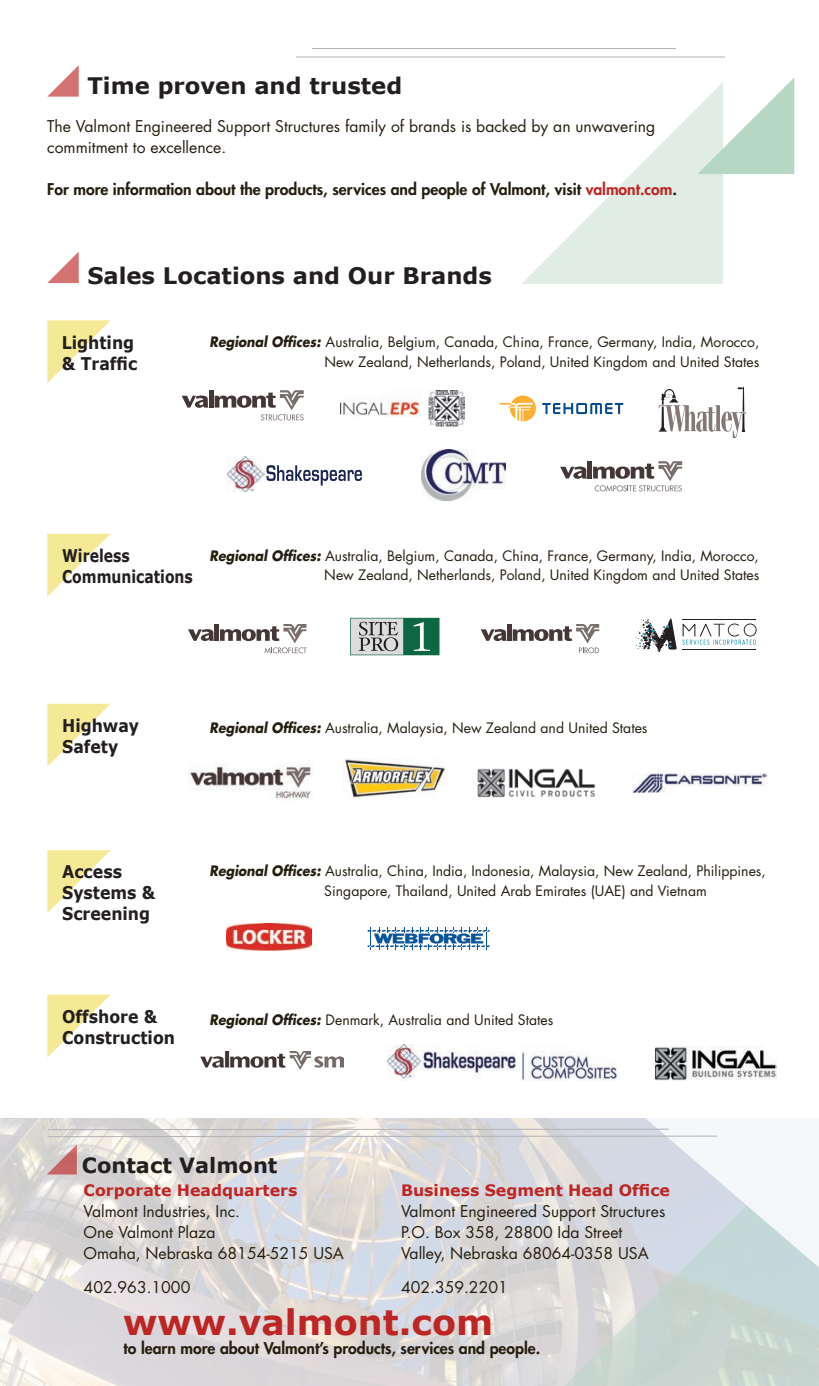
<style>
.page{position:relative;width:819px;height:1386px;background:#fff}
.page>*{position:absolute;margin:0;border:0;box-sizing:border-box;transform-origin:0 0}
.t1{font:700 35px "Verdana";color:#be2525}
.t2{font:700 22.75px "Verdana";color:#231f20}
.t3{font:700 21px "Verdana";color:#231f20}
.t4{font:700 17.5px/21px "Verdana";color:#231f20;scale:.9 1}
.t5{font:700 17.5px/21px "Verdana";color:#231f20;scale:.8 1}
.t6{font:15.75px/21px "Futura Std";color:#251d0e}
.t7{font:800 15.75px "Futura Std";color:#251d0e}
.t8{font:700 15.75px "Verdana";color:#be2525}
.t9{font:14px/19.2px "Futura";color:#251d0e;text-align:right}
.s1{color:#be2525}
.s2{font-weight:700;font-style:italic}
</style>
<div class="page">
<svg style="left:522px;top:78px;width:272px;height:206px"></svg>
<img style="left:0;top:1118px;width:564px;height:268px">
<svg style="left:47px;top:65px;width:32px;height:32px"></svg>
<hr style="left:296px;top:57px;width:429px;height:1px;background:#b2b3b7">
<hr style="left:312px;top:48px;width:364px;height:1px;background:#b2b3b7">
<svg style="left:564px;top:1268px;width:255px;height:118px;background:#ccd7d3"></svg>
<svg style="left:47px;top:1118px;width:772px;height:150px;background:#dcdcde"></svg>
<hr style="left:48px;top:1129px;width:621px;height:1px;background:#b2b3b7">
<svg style="left:47px;top:252px;width:32px;height:31px"></svg>
<svg style="left:350px;top:618px;width:90px;height:37px;background:#7a9d8f"></svg>
<svg style="left:481px;top:629px;width:26px;height:12px"></svg>
<div style="left:507px;top:624px;width:5px;height:17px;background:#453638"></div>
<svg style="left:513px;top:624px;width:86px;height:29px"></svg>
<svg style="left:188px;top:629px;width:26px;height:12px"></svg>
<hr style="left:215px;top:624px;width:4px;height:17px;background:#453638">
<svg style="left:220px;top:624px;width:87px;height:29px"></svg>
<svg style="left:636px;top:618px;width:121px;height:34px"></svg>
<svg style="left:47px;top:534px;width:64px;height:63px"></svg>
<img style="left:226px;top:924px;width:85px;height:26px">
<svg style="left:368px;top:927px;width:122px;height:23px"></svg>
<svg style="left:47px;top:850px;width:64px;height:63px"></svg>
<img style="left:340px;top:390px;width:124px;height:37px">
<svg style="left:500px;top:396px;width:36px;height:25px"></svg>
<svg style="left:542px;top:403px;width:81px;height:11px"></svg>
<svg style="left:658px;top:387px;width:88px;height:52px"></svg>
<svg style="left:182px;top:396px;width:26px;height:12px"></svg>
<div style="left:209px;top:390px;width:5px;height:18px;background:#453638"></div>
<svg style="left:215px;top:390px;width:89px;height:30px"></svg>
<svg style="left:47px;top:320px;width:64px;height:63px"></svg>
<img style="left:228px;top:457px;width:36px;height:35px">
<svg style="left:266px;top:465px;width:96px;height:21px"></svg>
<img style="left:421px;top:450px;width:85px;height:51px">
<svg style="left:560px;top:467px;width:27px;height:12px"></svg>
<div style="left:587px;top:461px;width:5px;height:18px;background:#453638"></div>
<svg style="left:593px;top:461px;width:89px;height:30px"></svg>
<svg style="left:47px;top:704px;width:64px;height:63px"></svg>
<img style="left:343px;top:758px;width:104px;height:39px">
<img style="left:188px;top:764px;width:125px;height:36px">
<img style="left:632px;top:774px;width:134px;height:19px">
<img style="left:477px;top:768px;width:119px;height:29px">
<img style="left:200px;top:1052px;width:143px;height:18px">
<svg style="left:47px;top:995px;width:63px;height:63px"></svg>
<img style="left:388px;top:1045px;width:229px;height:36px">
<img style="left:655px;top:1047px;width:121px;height:34px">
<h2 class="t2" style="left:87px;top:71px;width:316px">Time proven and trusted</h2>
<p class="t6" style="left:47px;top:116px;width:610px">The Valmont Engineered Support Structures family of brands is backed by an unwavering commitment to excellence.</p>
<p class="t7" style="left:47px;top:180px;width:631px">For more information about the products, services and people of Valmont, visit <span class="s1">valmont.com</span>.</p>
<h2 class="t2" style="left:87px;top:261px;width:406px">Sales Locations and Our Brands</h2>
<p class="t4" style="left:62px;top:332px;width:85px">Lighting &amp; Traffic</p>
<p class="t9" style="left:210px;top:333px;width:551px"><span class="s2">Regional Offices:</span> Australia, Belgium, Canada, China, France, Germany, India, Morocco,<br>New Zealand, Netherlands, Poland, United Kingdom and United States</p>
<p class="t5" style="left:62px;top:545px;width:165px">Wireless<br>Communications</p>
<p class="t9" style="left:210px;top:546px;width:551px"><span class="s2">Regional Offices:</span> Australia, Belgium, Canada, China, France, Germany, India, Morocco,<br>New Zealand, Netherlands, Poland, United Kingdom and United States</p>
<p class="t4" style="left:62px;top:715px;width:87px">Highway<br>Safety</p>
<p class="t9" style="left:210px;top:718px;width:439px"><span class="s2">Regional Offices:</span> Australia, Malaysia, New Zealand and United States</p>
<p class="t4" style="left:62px;top:862px;width:105px">Access<br>Systems &amp;<br>Screening</p>
<p class="t9" style="left:324px;top:861px;width:443px;text-align:left;text-indent:-115px"><span class="s2">Regional Offices:</span> Australia, China, India, Indonesia, Malaysia, New Zealand, Philippines,<br>Singapore, Thailand, United Arab Emirates (UAE) and Vietnam</p>
<p class="t4" style="left:62px;top:1006px;width:127px">Offshore &amp;<br>Construction</p>
<p class="t9" style="left:210px;top:1010px;width:345px"><span class="s2">Regional Offices:</span> Denmark, Australia and United States</p>
<h3 class="t3" style="left:82px;top:1152px;width:197px">Contact Valmont</h3>
<p class="t8" style="left:84px;top:1180px;width:215px">Corporate Headquarters</p>
<p class="t6" style="left:84px;top:1201px;width:262px">Valmont Industries, Inc.<br>One Valmont Plaza<br>Omaha, Nebraska 68154-5215 USA</p>
<p class="t6" style="left:84px;top:1276px;width:108px">402.963.1000</p>
<p class="t8" style="left:401px;top:1180px;width:271px">Business Segment Head Office</p>
<p class="t6" style="left:401px;top:1201px;width:266px">Valmont Engineered Support Structures<br>P.O. Box 358, 28800 Ida Street<br>Valley, Nebraska 68064-0358 USA</p>
<p class="t6" style="left:401px;top:1276px;width:108px">402.359.2201</p>
<h1 class="t1" style="left:123px;top:1299px;width:371px">www.valmont.com</h1>
<p class="t7" style="left:124px;top:1338px;width:418px">to learn more about Valmont’s products, services and people.</p>
</div>
